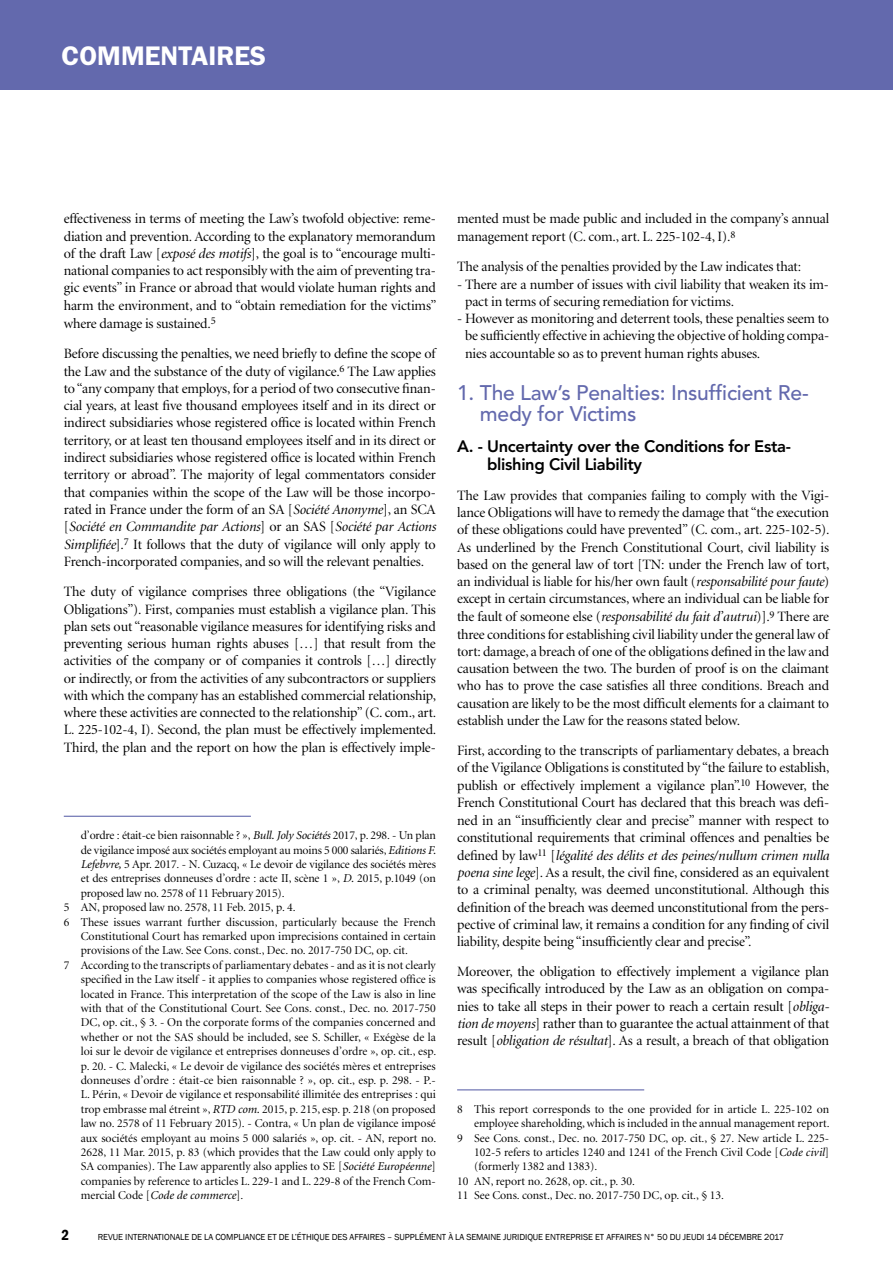
<style>
.page{position:relative;width:893px;height:1263px;background:#fff}
.page>*{position:absolute;margin:0;border:0;box-sizing:border-box;transform-origin:0 0}
.t1{font:600 27px "ITC Franklin Gothic Std";color:#fff}
.t2{font:500 21px/21px "Avenir LT";letter-spacing:-.01em;color:#6369ad}
.t3{font:800 16.5px/18px "Avenir LT";letter-spacing:-.02em;color:#000}
.t4{font:600 condensed 15px "Franklin Gothic";color:#000}
.t5{font:14.25px/17.4px "Minion Display";letter-spacing:-.01em;color:#000;text-align:justify}
.t6{font:12px "Minion Display";color:#000}
.t7{font:9px "Franklin Gothic";letter-spacing:-.01em;color:#000}
.s1{font-style:italic}
.s2{font-family:"Minion";font-style:italic}
</style>
<div class="page">
<div style="left:0;top:0;width:893px;height:89px;background:#6369ad"></div>
<hr style="left:64px;top:816px;width:187px;height:1px;background:#6369ad">
<hr style="left:457px;top:1089px;width:187px;height:1px;background:#6369ad">
<h1 class="t1" style="left:62px;top:40px;width:206px">COMMENTAIRES</h1>
<p class="t5" style="left:64px;top:211px;width:374px">effectiveness in terms of meeting the Law’s twofold objective: reme&shy;diation and prevention. According to the explanatory memorandum of the draft Law [<span class="s1">exposé des motifs</span>], the goal is to “encourage multi&shy;national companies to act responsibly with the aim of preventing tra&shy;gic events” in France or abroad that would violate human rights and harm the environment, and to “obtain remediation for the victims” where damage is sustained.<sup>5</sup></p>
<p class="t5" style="left:64px;top:345px;width:374px">Before discussing the penalties, we need briefly to define the scope of the Law and the substance of the duty of vigilance.<sup>6</sup> The Law applies to “any company that employs, for a period of two consecutive finan&shy;cial years, at least five thousand employees itself and in its direct or indirect subsidiaries whose registered office is located within French territory, or at least ten thousand employees itself and in its direct or indirect subsidiaries whose registered office is located within French territory or abroad”. The majority of legal commentators consider that companies within the scope of the Law will be those incorpo&shy;rated in France under the form of an SA [<span class="s1">Société Anonyme</span>], an SCA [<span class="s1">Société en Commandite par Actions</span>] or an SAS [<span class="s1">Société par Actions Simplifiée</span>].<sup>7</sup> It follows that the duty of vigilance will only apply to French-incorporated companies, and so will the relevant penalties.</p>
<p class="t5" style="left:64px;top:584px;width:374px">The duty of vigilance comprises three obligations (the “Vigilance Obligations”). First, companies must establish a vigilance plan. This plan sets out “reasonable vigilance measures for identifying risks and preventing serious human rights abuses […] that result from the activities of the company or of companies it controls […] directly or indirectly, or from the activities of any subcontractors or suppliers with which the company has an established commercial relationship, where these activities are connected to the relationship” (C. com., art.<br>L. 225-102-4, I). Second, the plan must be effectively implemented.<br>Third, the plan and the report on how the plan is effectively imple-</p>
<p class="t6" style="left:81px;top:829px;width:357px">d’ordre : était-ce bien raisonnable ? », <span class="s2">Bull. Joly Sociétés</span> 2017, p. 298. - Un plan</p>
<p class="t6" style="left:81px;top:844px;width:357px">de vigilance imposé aux sociétés employant au moins 5 000 salariés, <span class="s2">Editions F.</span></p>
<p class="t6" style="left:81px;top:858px;width:357px"><span class="s2">Lefebvre,</span> 5 Apr. 2017. - N. Cuzacq, « Le devoir de vigilance des sociétés mères</p>
<p class="t6" style="left:81px;top:873px;width:357px">et des entreprises donneuses d’ordre : acte II, scène 1 », <span class="s2">D.</span> 2015, p.1049 (on</p>
<p class="t6" style="left:81px;top:887px;width:205px">proposed law no. 2578 of 11 February 2015).</p>
<p class="t6" style="left:64px;top:901px;width:233px">5 AN, proposed law no. 2578, 11 Feb. 2015, p. 4.</p>
<p class="t6" style="left:64px;top:916px;width:374px">6 These issues warrant further discussion, particularly because the French</p>
<p class="t6" style="left:81px;top:930px;width:357px">Constitutional Court has remarked upon imprecisions contained in certain</p>
<p class="t6" style="left:81px;top:945px;width:329px">provisions of the Law. See Cons. const., Dec. no. 2017-750 DC, op. cit.</p>
<p class="t6" style="left:64px;top:959px;width:373px">7 According to the transcripts of parliamentary debates - and as it is not clearly</p>
<p class="t6" style="left:81px;top:973px;width:357px">specified in the Law itself - it applies to companies whose registered office is</p>
<p class="t6" style="left:81px;top:988px;width:357px">located in France. This interpretation of the scope of the Law is also in line</p>
<p class="t6" style="left:81px;top:1002px;width:357px">with that of the Constitutional Court. See Cons. const., Dec. no. 2017-750</p>
<p class="t6" style="left:81px;top:1017px;width:356px">DC, op. cit., § 3. - On the corporate forms of the companies concerned and</p>
<p class="t6" style="left:81px;top:1031px;width:357px">whether or not the SAS should be included, see S. Schiller, « Exégèse de la</p>
<p class="t6" style="left:81px;top:1045px;width:357px">loi sur le devoir de vigilance et entreprises donneuses d’ordre », op. cit., esp.</p>
<p class="t6" style="left:81px;top:1060px;width:356px">p. 20. - C. Malecki, « Le devoir de vigilance des sociétés mères et entreprises</p>
<p class="t6" style="left:81px;top:1074px;width:357px">donneuses d’ordre : était-ce bien raisonnable ? », op. cit., esp. p. 298. - P.-</p>
<p class="t6" style="left:81px;top:1089px;width:357px">L. Périn, « Devoir de vigilance et responsabilité illimitée des entreprises : qui</p>
<p class="t6" style="left:81px;top:1103px;width:357px">trop embrasse mal étreint », <span class="s2">RTD com.</span> 2015, p. 215, esp. p. 218 (on proposed</p>
<p class="t6" style="left:81px;top:1117px;width:357px">law no. 2578 of 11 February 2015). - Contra, « Un plan de vigilance imposé</p>
<p class="t6" style="left:81px;top:1132px;width:357px">aux sociétés employant au moins 5 000 salariés », op. cit. - AN, report no.</p>
<p class="t6" style="left:81px;top:1146px;width:357px">2628, 11 Mar. 2015, p. 83 (which provides that the Law could only apply to</p>
<p class="t6" style="left:81px;top:1161px;width:357px">SA companies). The Law apparently also applies to SE [<span class="s2">Société Européenne</span>]</p>
<p class="t6" style="left:81px;top:1175px;width:357px">companies by reference to articles L. 229-1 and L. 229-8 of the French Com-</p>
<p class="t6" style="left:81px;top:1189px;width:164px">mercial Code [<span class="s2">Code de commerce</span>].</p>
<p class="t5" style="left:457px;top:210px;width:374px;line-height:18px">mented must be made public and included in the company’s annual management report (C. com., art. L. 225-102-4, I).<sup>8</sup></p>
<p class="t5" style="left:457px;top:259px;width:345px">The analysis of the penalties provided by the Law indicates that:</p>
<p class="t5" style="left:465px;top:276px;width:365px;text-indent:-8px">- There are a number of issues with civil liability that weaken its im&shy;pact in terms of securing remediation for victims.</p>
<p class="t5" style="left:465px;top:311px;width:366px;text-indent:-8px">- However as monitoring and deterrent tools, these penalties seem to be sufficiently effective in achieving the objective of holding compa&shy;nies accountable so as to prevent human rights abuses.</p>
<h2 class="t2" style="left:480px;top:383px;width:330px;text-indent:-23px">1. The Law’s Penalties: Insufficient Re&shy;medy for Victims</h2>
<p class="t3" style="left:487px;top:437px;width:305px;text-indent:-30px">A. - Uncertainty over the Conditions for Esta&shy;blishing Civil Liability</p>
<p class="t5" style="left:457px;top:487px;width:374px">The Law provides that companies failing to comply with the Vigi&shy;lance Obligations will have to remedy the damage that “the execution of these obligations could have prevented” (C. com., art. 225-102-5).<br>As underlined by the French Constitutional Court, civil liability is based on the general law of tort [TN: under the French law of tort, an individual is liable for his/her own fault (<span class="s1">responsabilité pour faute</span>) except in certain circumstances, where an individual can be liable for the fault of someone else (<span class="s1">responsabilité du fait d’autrui</span>)].<sup>9</sup> There are three conditions for establishing civil liability under the general law of tort: damage, a breach of one of the obligations defined in the law and causation between the two. The burden of proof is on the claimant who has to prove the case satisfies all three conditions. Breach and causation are likely to be the most difficult elements for a claimant to establish under the Law for the reasons stated below.</p>
<p class="t5" style="left:457px;top:742px;width:374px">First, according to the transcripts of parliamentary debates, a breach of the Vigilance Obligations is constituted by “the failure to establish, publish or effectively implement a vigilance plan”.<sup>10</sup> However, the French Constitutional Court has declared that this breach was defi&shy;ned in an “insufficiently clear and precise” manner with respect to constitutional requirements that criminal offences and penalties be defined by law<sup>11</sup> [<span class="s1">légalité des délits et des peines/nullum crimen nulla poena sine lege</span>]. As a result, the civil fine, considered as an equivalent to a criminal penalty, was deemed unconstitutional. Although this definition of the breach was deemed unconstitutional from the pers&shy;pective of criminal law, it remains a condition for any finding of civil liability, despite being “insufficiently clear and precise”.</p>
<p class="t5" style="left:457px;top:963px;width:374px">Moreover, the obligation to effectively implement a vigilance plan was specifically introduced by the Law as an obligation on compa&shy;nies to take all steps in their power to reach a certain result [<span class="s1">obliga&shy;tion de moyens</span>] rather than to guarantee the actual attainment of that result [<span class="s1">obligation de résultat</span>]. As a result, a breach of that obligation</p>
<p class="t6" style="left:457px;top:1103px;width:373px">8 This report corresponds to the one provided for in article L. 225-102 on</p>
<p class="t6" style="left:474px;top:1117px;width:357px">employee shareholding, which is included in the annual management report.</p>
<p class="t6" style="left:457px;top:1132px;width:374px">9 See Cons. const., Dec. no. 2017-750 DC, op. cit., § 27. New article L. 225-</p>
<p class="t6" style="left:474px;top:1146px;width:357px">102-5 refers to articles 1240 and 1241 of the French Civil Code [<span class="s2">Code civil</span>]</p>
<p class="t6" style="left:474px;top:1161px;width:125px">(formerly 1382 and 1383).</p>
<p class="t6" style="left:457px;top:1175px;width:179px">10 AN, report no. 2628, op. cit., p. 30.</p>
<p class="t6" style="left:457px;top:1189px;width:268px">11 See Cons. const., Dec. no. 2017-750 DC, op. cit., § 13.</p>
<p class="t4" style="left:62px;top:1225px;width:9px">2</p>
<p class="t7" style="left:98px;top:1231px;width:688px">REVUE INTERNATIONALE DE LA COMPLIANCE ET DE L’ÉTHIQUE DES AFFAIRES – SUPPLÉMENT À LA SEMAINE JURIDIQUE ENTREPRISE ET AFFAIRES N° 50 DU JEUDI 14 DÉCEMBRE 2017</p>
</div>
